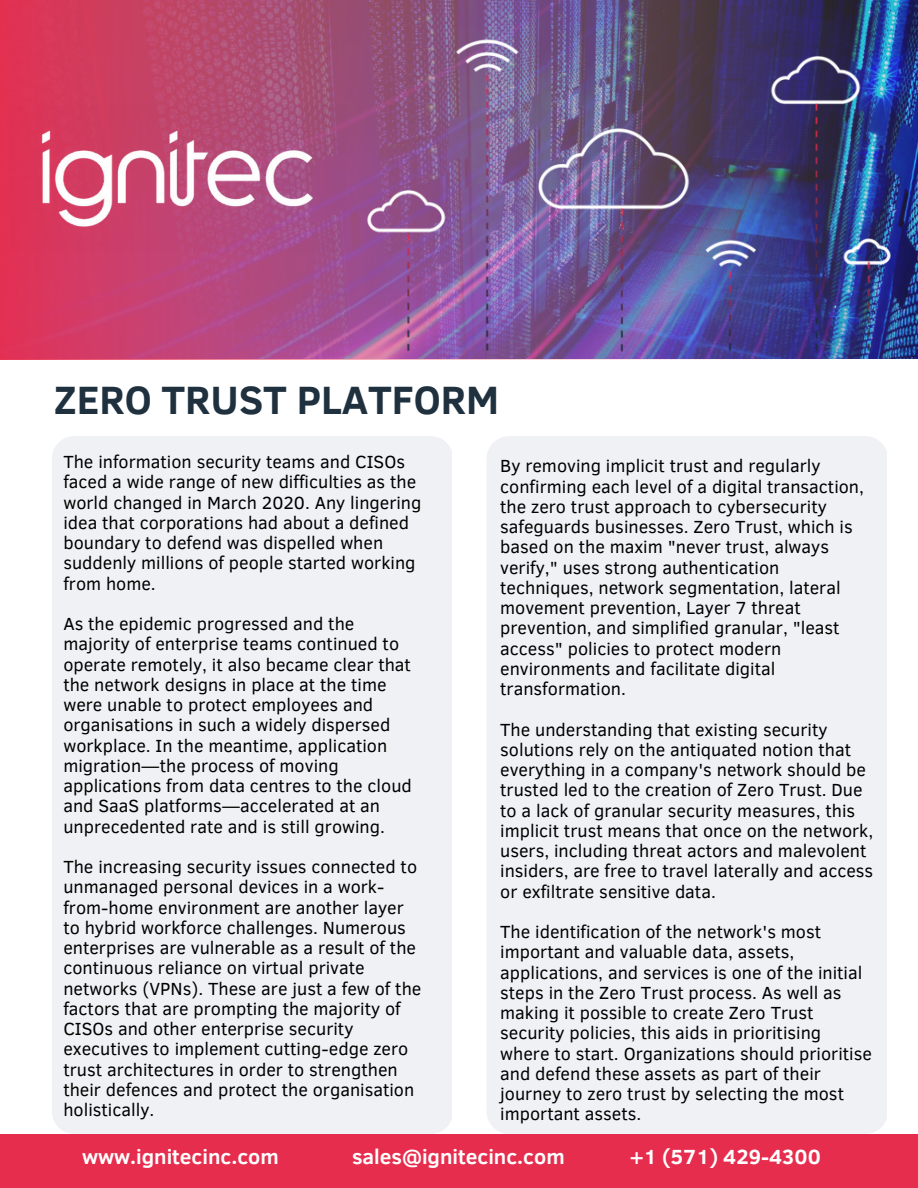
<style>
.page{position:relative;width:918px;height:1188px;background:#fff}
.page>*{position:absolute;margin:0;border:0;box-sizing:border-box;transform-origin:0 0}
.t1{font:700 40.5px "Clear Sans";color:#1f303e}
.t2{font:700 21px "Clear Sans";color:#fff}
.t3{font:18px/20.2px "Clear Sans";color:#000}
</style>
<div class="page">
<div style="left:0;top:1134px;width:918px;height:54px;background:#e72d4e"></div>
<img style="left:0;top:0;width:918px;height:359px">
<img style="left:9px;top:105px;width:337px;height:147px">
<img style="left:359px;top:32px;width:541px;height:327px">
<div style="left:52px;top:436px;width:400px;height:697px;background:#f0f1f4;border-radius:22px"></div>
<div style="left:487px;top:436px;width:400px;height:697px;background:#f0f1f4;border-radius:22px"></div>
<h1 class="t1" style="left:54px;top:370px;width:447px">ZERO TRUST PLATFORM</h1>
<p class="t3" style="left:63px;top:451px;width:360px">The information security teams and CISOs faced a wide range of new difficulties as the world changed in March 2020. Any lingering idea that corporations had about a defined boundary to defend was dispelled when suddenly millions of people started working from home.</p>
<p class="t3" style="left:63px;top:613px;width:350px">As the epidemic progressed and the majority of enterprise teams continued to operate remotely, it also became clear that the network designs in place at the time were unable to protect employees and organisations in such a widely dispersed workplace. In the meantime, application migration—the process of moving applications from data centres to the cloud and SaaS platforms—accelerated at an unprecedented rate and is still growing.</p>
<p class="t3" style="left:63px;top:856px;width:359px">The increasing security issues connected to unmanaged personal devices in a work&shy;from-home environment are another layer to hybrid workforce challenges. Numerous enterprises are vulnerable as a result of the continuous reliance on virtual private networks (VPNs). These are just a few of the factors that are prompting the majority of CISOs and other enterprise security executives to implement cutting-edge zero trust architectures in order to strengthen their defences and protect the organisation holistically.</p>
<p class="t3" style="left:500px;top:455px;width:365px">By removing implicit trust and regularly confirming each level of a digital transaction, the zero trust approach to cybersecurity safeguards businesses. Zero Trust, which is based on the maxim "never trust, always verify," uses strong authentication techniques, network segmentation, lateral movement prevention, Layer 7 threat prevention, and simplified granular, "least access" policies to protect modern environments and facilitate digital transformation.</p>
<p class="t3" style="left:500px;top:718px;width:375px">The understanding that existing security solutions rely on the antiquated notion that everything in a company's network should be trusted led to the creation of Zero Trust. Due to a lack of granular security measures, this implicit trust means that once on the network, users, including threat actors and malevolent insiders, are free to travel laterally and access or exfiltrate sensitive data.</p>
<p class="t3" style="left:500px;top:921px;width:373px">The identification of the network's most important and valuable data, assets, applications, and services is one of the initial steps in the Zero Trust process. As well as making it possible to create Zero Trust security policies, this aids in prioritising where to start. Organizations should prioritise and defend these assets as part of their journey to zero trust by selecting the most important assets.</p>
<p class="t2" style="left:82px;top:1142px;width:198px">www.ignitecinc.com</p>
<p class="t2" style="left:352px;top:1142px;width:214px">sales@ignitecinc.com</p>
<p class="t2" style="left:629px;top:1142px;width:193px">+1 (571) 429-4300</p>
</div>
